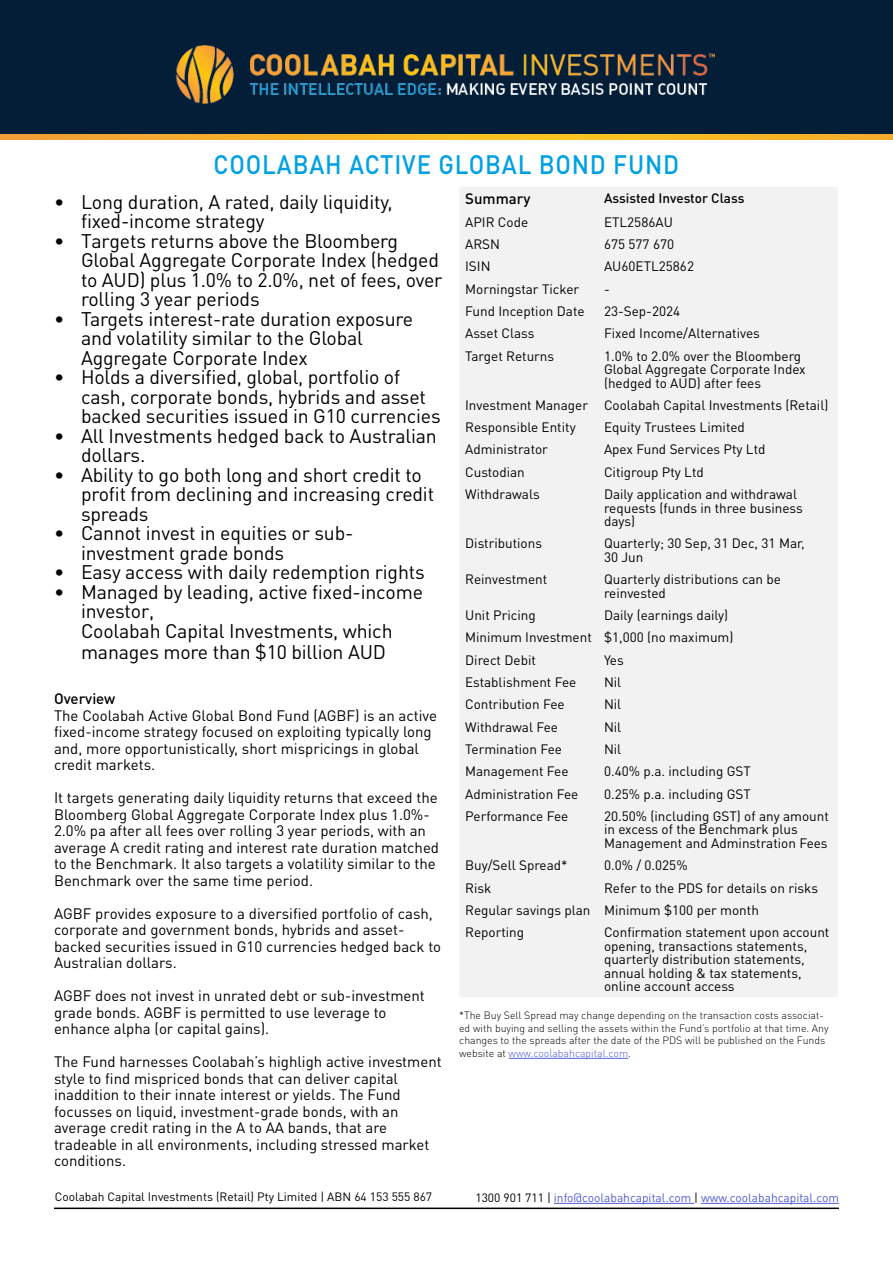
<style>
.page{position:relative;width:893px;height:1263px;background:#fff}
.page>*{position:absolute;margin:0;border:0;box-sizing:border-box;transform-origin:0 0}
.t1{font:500 26.4px "DIN Pro";letter-spacing:.035em;color:#00a1e4;scale:.91 1}
.t2{font:19.5px/19.5px "DIN Pro";letter-spacing:-.01em;color:#000}
.t3{font:15px/16.5px "DIN Pro";color:#000}
.t4{font:500 15px "DIN Pro";color:#000}
.t5{font:13.5px/13.5px "DIN Pro";color:#000}
.t6{font:500 13.5px "DIN Pro";color:#000}
.t7{font:12px "DIN Pro";color:#000}
.t8{font:12px "DIN Pro";color:#4f5cd6}
.t9{font:300 10.5px/12.6px "DIN Pro";color:#000}
.s1{color:#4f5cd6}
.s2{color:#000}
</style>
<div class="page">
<hr style="left:54px;top:1207px;width:785px;height:2px;background:#000">
<hr style="left:554px;top:1203px;width:140px;height:1px;background:#4f5cd6">
<hr style="left:701px;top:1203px;width:138px;height:1px;background:#4f5cd6">
<div style="left:0;top:0;width:893px;height:138px;background:#051e38"></div>
<img style="left:175px;top:46px;width:540px;height:58px">
<svg style="left:0;top:135px;width:893px;height:4px;background:#f5b428"></svg>
<div style="left:459px;top:187px;width:379px;height:810px;background:#f2f2f2"></div>
<hr style="left:509px;top:1058px;width:119px;height:1px;background:#4f5cd6">
<p class="t1" style="left:214px;top:147px;width:513px">COOLABAH ACTIVE GLOBAL BOND FUND</p>
<p class="t2" style="left:81px;top:191px;width:313px;text-indent:-27px">• Long duration, A rated, daily liquidity, fixed-income strategy</p>
<p class="t2" style="left:81px;top:230px;width:363px;text-indent:-27px">• Targets returns above the Bloomberg Global Aggregate Corporate Index (hedged to AUD) plus 1.0% to 2.0%, net of fees, over rolling 3 year periods</p>
<p class="t2" style="left:81px;top:308px;width:334px;text-indent:-27px">• Targets interest-rate duration exposure and volatility similar to the Global<br>Aggregate Corporate Index</p>
<p class="t2" style="left:81px;top:366px;width:361px;text-indent:-27px">• Holds a diversified, global, portfolio of cash, corporate bonds, hybrids and asset backed securities issued in G10 currencies</p>
<p class="t2" style="left:81px;top:425px;width:357px;text-indent:-27px">• All Investments hedged back to Australian dollars.</p>
<p class="t2" style="left:81px;top:464px;width:355px;text-indent:-27px">• Ability to go both long and short credit to profit from declining and increasing credit spreads</p>
<p class="t2" style="left:81px;top:522px;width:274px;text-indent:-27px">• Cannot invest in equities or sub&shy;investment grade bonds</p>
<p class="t2" style="left:54px;top:561px;width:372px">• Easy access with daily redemption rights</p>
<p class="t2" style="left:81px;top:581px;width:344px;text-indent:-27px">• Managed by leading, active fixed-income investor,<br>Coolabah Capital Investments, which</p>
<p class="t2" style="left:81px;top:641px;width:306px">manages more than $10 billion AUD</p>
<p class="t4" style="left:54px;top:688px;width:63px">Overview</p>
<p class="t3" style="left:54px;top:706px;width:385px">The Coolabah Active Global Bond Fund (AGBF) is an active fixed-income strategy focused on exploiting typically long and, more opportunistically, short mispricings in global credit markets.</p>
<p class="t3" style="left:54px;top:789px;width:387px">It targets generating daily liquidity returns that exceed the Bloomberg Global Aggregate Corporate Index plus 1.0%- 2.0% pa after all fees over rolling 3 year periods, with an average A credit rating and interest rate duration matched to the Benchmark. It also targets a volatility similar to the Benchmark over the same time period.</p>
<p class="t3" style="left:54px;top:904px;width:389px">AGBF provides exposure to a diversified portfolio of cash, corporate and government bonds, hybrids and asset&shy;backed securities issued in G10 currencies hedged back to Australian dollars.</p>
<p class="t3" style="left:54px;top:987px;width:372px">AGBF does not invest in unrated debt or sub-investment grade bonds. AGBF is permitted to use leverage to enhance alpha (or capital gains).</p>
<p class="t3" style="left:54px;top:1053px;width:389px">The Fund harnesses Coolabah’s highligh active investment style to find mispriced bonds that can deliver capital inaddition to their innate interest or yields. The Fund focusses on liquid, investment-grade bonds, with an average credit rating in the A to AA bands, that are tradeable in all environments, including stressed market conditions.</p>
<p class="t4" style="left:465px;top:189px;width:67px">Summary</p>
<p class="t6" style="left:604px;top:189px;width:142px">Assisted Investor Class</p>
<p class="t5" style="left:465px;top:214px;width:65px">APIR Code</p>
<p class="t5" style="left:604px;top:214px;width:70px">ETL2586AU</p>
<p class="t5" style="left:465px;top:237px;width:36px">ARSN</p>
<p class="t5" style="left:604px;top:237px;width:72px">675 577 670</p>
<p class="t5" style="left:465px;top:259px;width:27px">ISIN</p>
<p class="t5" style="left:604px;top:259px;width:92px">AU60ETL25862</p>
<p class="t5" style="left:465px;top:281px;width:116px">Morningstar Ticker</p>
<p class="t5" style="left:604px;top:281px;width:7px">-</p>
<p class="t5" style="left:465px;top:304px;width:121px">Fund Inception Date</p>
<p class="t5" style="left:604px;top:304px;width:78px">23-Sep-2024</p>
<p class="t5" style="left:465px;top:326px;width:71px">Asset Class</p>
<p class="t5" style="left:604px;top:326px;width:157px">Fixed Income/Alternatives</p>
<p class="t5" style="left:465px;top:348px;width:91px">Target Returns</p>
<p class="t5" style="left:604px;top:348px;width:203px">1.0% to 2.0% over the Bloomberg<br>Global Aggregate Corporate Index (hedged to AUD) after fees</p>
<p class="t5" style="left:465px;top:398px;width:124px">Investment Manager</p>
<p class="t5" style="left:604px;top:398px;width:226px">Coolabah Capital Investments (Retail)</p>
<p class="t5" style="left:465px;top:420px;width:112px">Responsible Entity</p>
<p class="t5" style="left:604px;top:420px;width:142px">Equity Trustees Limited</p>
<p class="t5" style="left:465px;top:442px;width:84px">Administrator</p>
<p class="t5" style="left:604px;top:442px;width:163px">Apex Fund Services Pty Ltd</p>
<p class="t5" style="left:465px;top:465px;width:61px">Custodian</p>
<p class="t5" style="left:604px;top:465px;width:101px">Citigroup Pty Ltd</p>
<p class="t5" style="left:465px;top:487px;width:76px">Withdrawals</p>
<p class="t5" style="left:604px;top:487px;width:200px">Daily application and withdrawal requests (funds in three business days)</p>
<p class="t5" style="left:465px;top:536px;width:78px">Distributions</p>
<p class="t5" style="left:604px;top:536px;width:202px">Quarterly; 30 Sep, 31 Dec, 31 Mar,<br>30 Jun</p>
<p class="t5" style="left:465px;top:572px;width:84px">Reinvestment</p>
<p class="t5" style="left:604px;top:572px;width:179px">Quarterly distributions can be reinvested</p>
<p class="t5" style="left:465px;top:608px;width:72px">Unit Pricing</p>
<p class="t5" style="left:604px;top:608px;width:126px">Daily (earnings daily)</p>
<p class="t5" style="left:465px;top:630px;width:128px">Minimum Investment</p>
<p class="t5" style="left:604px;top:630px;width:131px">$1,000 (no maximum)</p>
<p class="t5" style="left:465px;top:652px;width:72px">Direct Debit</p>
<p class="t5" style="left:604px;top:652px;width:21px">Yes</p>
<p class="t5" style="left:465px;top:675px;width:113px">Establishment Fee</p>
<p class="t5" style="left:604px;top:675px;width:19px">Nil</p>
<p class="t5" style="left:465px;top:697px;width:101px">Contribution Fee</p>
<p class="t5" style="left:604px;top:697px;width:19px">Nil</p>
<p class="t5" style="left:465px;top:719px;width:94px">Withdrawal Fee</p>
<p class="t5" style="left:604px;top:719px;width:19px">Nil</p>
<p class="t5" style="left:465px;top:742px;width:98px">Termination Fee</p>
<p class="t5" style="left:604px;top:742px;width:19px">Nil</p>
<p class="t5" style="left:465px;top:764px;width:105px">Management Fee</p>
<p class="t5" style="left:604px;top:764px;width:148px">0.40% p.a. including GST</p>
<p class="t5" style="left:465px;top:786px;width:115px">Administration Fee</p>
<p class="t5" style="left:604px;top:786px;width:148px">0.25% p.a. including GST</p>
<p class="t5" style="left:465px;top:809px;width:105px">Performance Fee</p>
<p class="t5" style="left:604px;top:809px;width:226px">20.50% (including GST) of any amount in excess of the Benchmark plus<br>Management and Adminstration Fees</p>
<p class="t5" style="left:465px;top:858px;width:104px">Buy/Sell Spread*</p>
<p class="t5" style="left:604px;top:858px;width:85px">0.0% / 0.025%</p>
<p class="t5" style="left:465px;top:880px;width:28px">Risk</p>
<p class="t5" style="left:604px;top:880px;width:216px">Refer to the PDS for details on risks</p>
<p class="t5" style="left:465px;top:903px;width:127px">Regular savings plan</p>
<p class="t5" style="left:604px;top:903px;width:156px">Minimum $100 per month</p>
<p class="t5" style="left:465px;top:925px;width:61px">Reporting</p>
<p class="t5" style="left:604px;top:925px;width:227px">Confirmation statement upon account opening, transactions statements, quarterly distribution statements, annual holding &amp; tax statements, online account access</p>
<p class="t9" style="left:459px;top:1008px;width:371px">*The Buy Sell Spread may change depending on the transaction costs associat&shy;ed with buying and selling the assets within the Fund’s portfolio at that time. Any changes to the spreads after the date of the PDS will be published on the Funds website at <span class="s1">www.coolabahcapital.com</span>.</p>
<p class="t7" style="left:55px;top:1188px;width:379px">Coolabah Capital Investments (Retail) Pty Limited | ABN 64 153 555 867</p>
<p class="t8" style="left:475px;top:1189px;width:365px"><span class="s2">1300 901 711 |</span> info@coolabahcapital.com <span class="s2">|</span> www.coolabahcapital.com</p>
</div>
